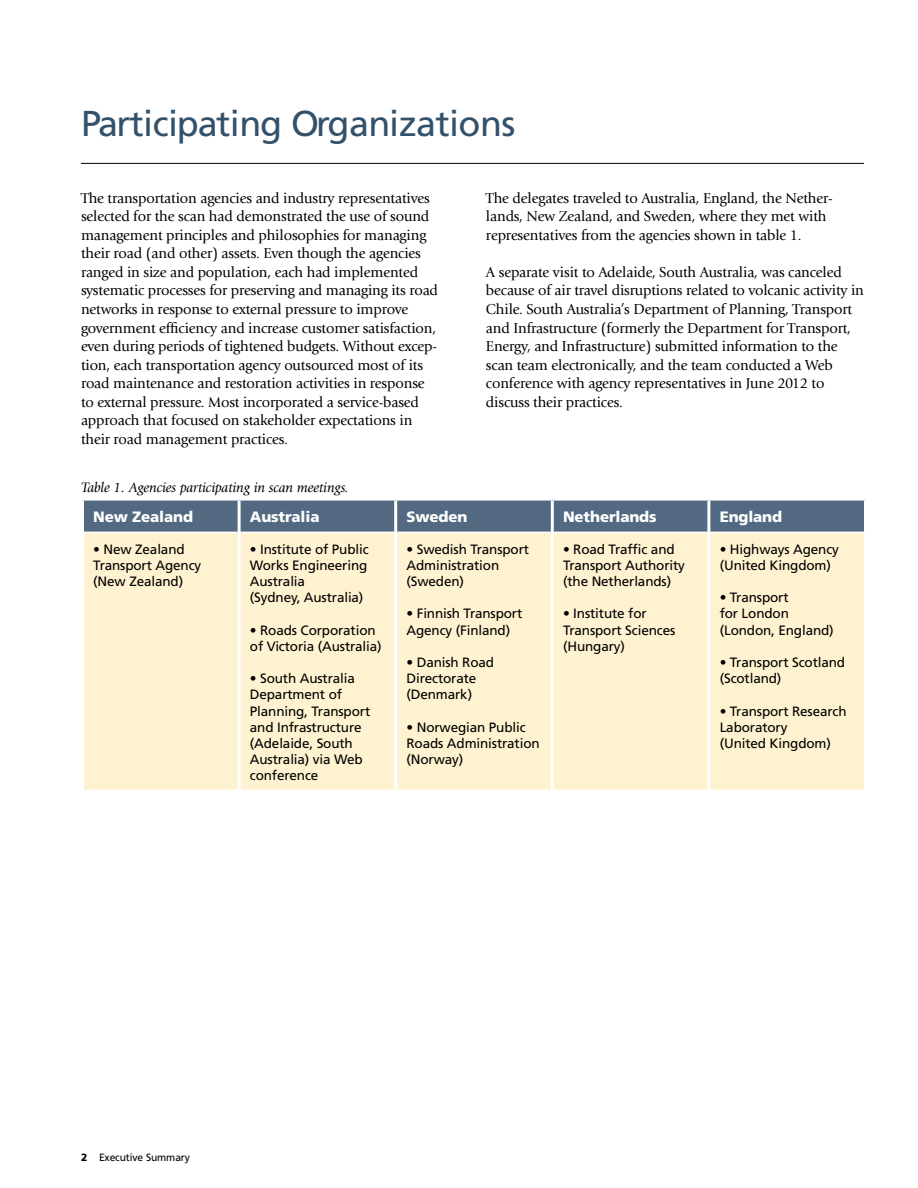
<style>
.page{position:relative;width:918px;height:1188px;background:#fff}
.page>*{position:absolute;margin:0;border:0;box-sizing:border-box;transform-origin:0 0}
.t1{font:36px "Frutiger";letter-spacing:-.015em;color:#34516a}
.t2{font:15px/18.6px "Giovanni";letter-spacing:-.01em;color:#000}
.t3{font:900 15px "Frutiger";letter-spacing:-.01em;color:#fff}
.t4{font:italic 14.25px "Giovanni";letter-spacing:-.01em;color:#000}
.t5{font:13.5px/16.2px "Frutiger";letter-spacing:-.01em;color:#000}
.t6{font:10.5px "Frutiger";letter-spacing:-.01em;color:#000}
.s1{font-weight:900}
</style>
<div class="page">
<hr style="left:81px;top:163px;width:783px;height:1px;background:#000">
<div style="left:84px;top:501px;width:780px;height:31px;background:#526981"></div>
<div style="left:84px;top:533px;width:780px;height:257px;background:#fff2d1"></div>
<hr style="left:238px;top:501px;width:3px;height:31px;background:#fff">
<hr style="left:394px;top:501px;width:3px;height:31px;background:#fff">
<hr style="left:551px;top:501px;width:3px;height:31px;background:#fff">
<hr style="left:707px;top:501px;width:3px;height:31px;background:#fff">
<hr style="left:238px;top:532px;width:3px;height:258px;background:#fff">
<hr style="left:394px;top:532px;width:3px;height:258px;background:#fff">
<hr style="left:551px;top:532px;width:3px;height:258px;background:#fff">
<hr style="left:707px;top:532px;width:3px;height:258px;background:#fff">
<h1 class="t1" style="left:81px;top:102px;width:436px">Participating Organizations</h1>
<p class="t2" style="left:81px;top:189px;width:359px">The transportation agencies and industry representatives selected for the scan had demonstrated the use of sound management principles and philosophies for managing their road (and other) assets. Even though the agencies ranged in size and population, each had implemented systematic processes for preserving and managing its road networks in response to external pressure to improve government efficiency and increase customer satisfaction, even during periods of tightened budgets. Without excep&shy;tion, each transportation agency outsourced most of its road maintenance and restoration activities in response to external pressure. Most incorporated a service-based approach that focused on stakeholder expectations in their road management practices.</p>
<p class="t2" style="left:486px;top:188px;width:348px">The delegates traveled to Australia, England, the Nether&shy;lands, New Zealand, and Sweden, where they met with representatives from the agencies shown in table 1.</p>
<p class="t2" style="left:486px;top:263px;width:380px">A separate visit to Adelaide, South Australia, was canceled because of air travel disruptions related to volcanic activity in Chile. South Australia’s Department of Planning, Transport and Infrastructure (formerly the Department for Transport, Energy, and Infrastructure) submitted information to the scan team electronically, and the team conducted a Web conference with agency representatives in June 2012 to discuss their practices.</p>
<p class="t4" style="left:81px;top:479px;width:269px">Table 1. Agencies participating in scan meetings.</p>
<p class="t3" style="left:93px;top:507px;width:101px">New Zealand</p>
<p class="t3" style="left:250px;top:507px;width:71px">Australia</p>
<p class="t3" style="left:406px;top:507px;width:62px">Sweden</p>
<p class="t3" style="left:563px;top:507px;width:95px">Netherlands</p>
<p class="t3" style="left:720px;top:507px;width:64px">England</p>
<p class="t5" style="left:93px;top:541px;width:109px">• New Zealand<br>Transport Agency (New Zealand)</p>
<p class="t5" style="left:250px;top:541px;width:120px">• Institute of Public<br>Works Engineering<br>Australia<br>(Sydney, Australia)</p>
<p class="t5" style="left:250px;top:622px;width:133px">• Roads Corporation of Victoria (Australia)</p>
<p class="t5" style="left:250px;top:670px;width:122px">• South Australia<br>Department of<br>Planning, Transport and Infrastructure (Adelaide, South<br>Australia) via Web conference</p>
<p class="t5" style="left:563px;top:541px;width:123px">• Road Traffic and<br>Transport Authority (the Netherlands)</p>
<p class="t5" style="left:563px;top:606px;width:114px">• Institute for<br>Transport Sciences (Hungary)</p>
<p class="t5" style="left:720px;top:541px;width:121px">• Highways Agency (United Kingdom)</p>
<p class="t5" style="left:720px;top:589px;width:116px">• Transport<br>for London (London, England)</p>
<p class="t5" style="left:720px;top:654px;width:127px">• Transport Scotland (Scotland)</p>
<p class="t5" style="left:720px;top:703px;width:128px">• Transport Research<br>Laboratory<br>(United Kingdom)</p>
<p class="t5" style="left:406px;top:541px;width:124px">• Swedish Transport<br>Administration (Sweden)</p>
<p class="t5" style="left:406px;top:606px;width:117px">• Finnish Transport<br>Agency (Finland)</p>
<p class="t5" style="left:406px;top:654px;width:89px">• Danish Road<br>Directorate (Denmark)</p>
<p class="t5" style="left:406px;top:719px;width:135px">• Norwegian Public<br>Roads Administration (Norway)</p>
<p class="t6" style="left:81px;top:1151px;width:110px"><span class="s1">2</span> Executive Summary</p>
</div>
